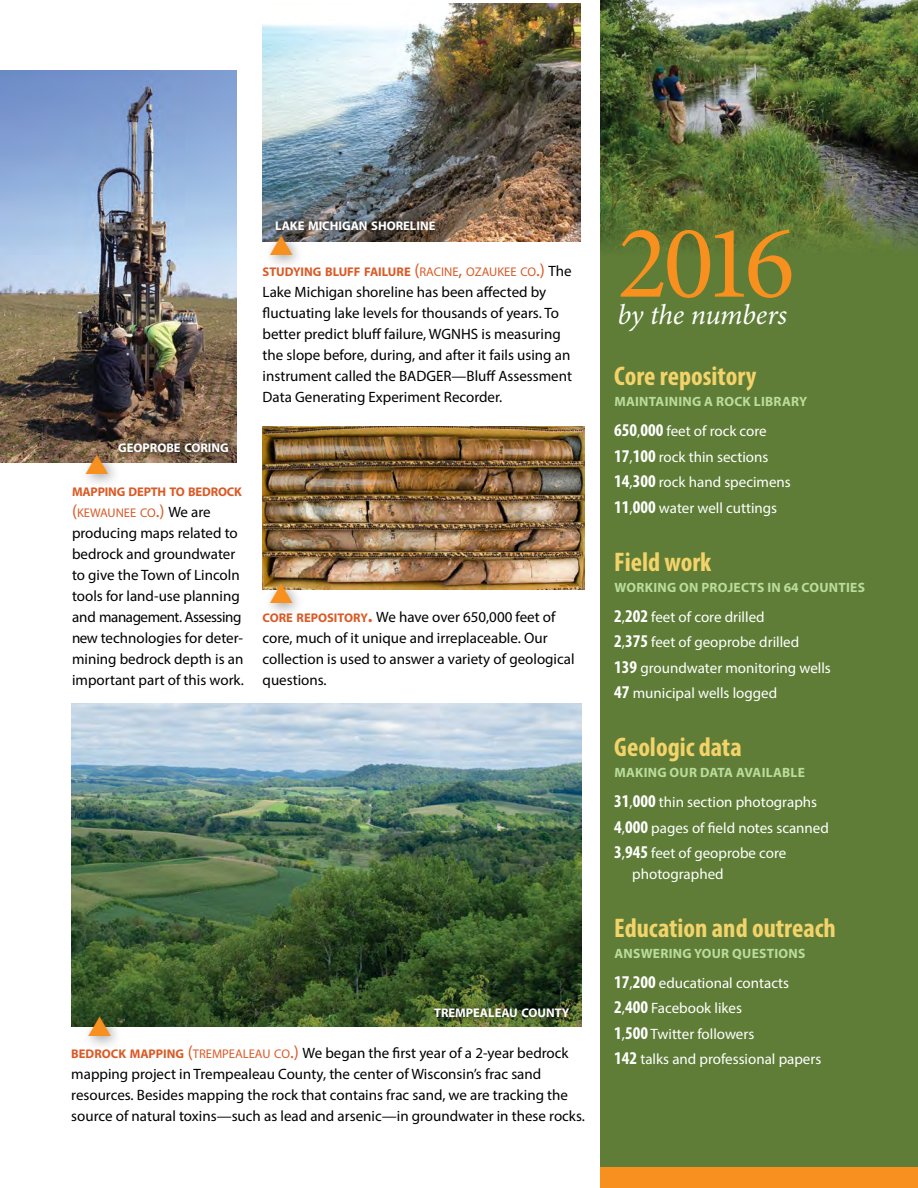
<style>
.page{position:relative;width:918px;height:1188px;background:#fff}
.page>*{position:absolute;margin:0;border:0;box-sizing:border-box;transform-origin:0 0}
.t1{font:105px "Minion Pro";color:#f7901e}
.heading{font:italic 28.5px "Minion Pro";letter-spacing:-.01em;color:#fff}
.By_the_numbers_headi{font:700 condensed 27px "Myriad Pro";color:#f3d36a}
.body_text{font:15px/21px "Myriad Pro";color:#000}
.bullet{font:15px/21px "Myriad Pro";color:#fff}
.By_the_numbers_subhe{font:700 13.5px "Myriad Pro";letter-spacing:.02em;color:#badc9c}
.body_text-2{font:700 12.6px/21px "Myriad Pro";letter-spacing:-.015em;color:#da5a26}
.t2{font:700 12.6px "Myriad Pro";color:#fff}
.s1{font-weight:400;font-size:18px}
.s2{font-weight:400}
.s3{font-weight:400;font-size:15px;color:#000}
.s4{font-weight:700;font-size:12.6px;color:#da5a26}
.s5{font-weight:700;font-size:18px;color:#da5a26}
.s6{font-size:18px;color:#da5a26}
.s7{font-size:12.6px;color:#da5a26}
.s8{font-weight:700;font-stretch:condensed;font-size:18px}
</style>
<div class="page">
<img style="left:600px;top:0;width:318px;height:210px">
<div style="left:600px;top:210px;width:318px;height:968px;background:#5f7d37"></div>
<img style="left:71px;top:704px;width:511px;height:323px">
<div style="left:427px;top:1000px;width:149px;height:25px;background:#000;opacity:.75"></div>
<div style="left:82px;top:1010px;width:42px;height:40px;background:#000;opacity:.4"></div>
<img style="left:263px;top:3px;width:318px;height:239px">
<div style="left:268px;top:213px;width:175px;height:25px;background:#000;opacity:.75"></div>
<img style="left:0;top:71px;width:237px;height:391px">
<div style="left:79px;top:447px;width:43px;height:41px;background:#000;opacity:.4"></div>
<div style="left:263px;top:229px;width:42px;height:41px;background:#000;opacity:.4"></div>
<div style="left:111px;top:435px;width:125px;height:25px;background:#000;opacity:.75"></div>
<img style="left:263px;top:427px;width:322px;height:162px">
<div style="left:600px;top:1167px;width:318px;height:21px;background:#f7901e"></div>
<div style="left:263px;top:576px;width:42px;height:41px;background:#000;opacity:.4"></div>
<svg style="left:88px;top:1016px;width:23px;height:20px"></svg>
<svg style="left:86px;top:454px;width:22px;height:20px"></svg>
<svg style="left:270px;top:236px;width:23px;height:19px"></svg>
<svg style="left:270px;top:583px;width:23px;height:20px"></svg>
<p class="t2" style="left:275px;top:217px;width:162px">LAKE MICHIGAN SHORELINE</p>
<p class="t2" style="left:118px;top:440px;width:112px">GEOPROBE CORING</p>
<p class="body_text-2" style="left:72px;top:481px;width:171px">MAPPING DEPTH TO BEDROCK <span class="s1">(</span><span class="s2">KEWAUNEE CO</span><span class="s1">.)</span> <span class="s3">We are</span></p>
<p class="body_text" style="left:72px;top:523px;width:173px">producing maps related to bedrock and groundwater to give the Town of Lincoln tools for land-use planning and management. Assessing new technologies for deter&shy;mining bedrock depth is an important part of this work.</p>
<p class="body_text-2" style="left:263px;top:261px;width:311px">STUDYING BLUFF FAILURE <span class="s1">(</span><span class="s2">RACINE</span><span class="s1">,</span> <span class="s2">OZAUKEE CO</span><span class="s1">.)</span> <span class="s3">The</span></p>
<p class="body_text" style="left:263px;top:282px;width:311px">Lake Michigan shoreline has been affected by fluctuating lake levels for thousands of years. To better predict bluff failure, WGNHS is measuring the slope before, during, and after it fails using an instrument called the BADGER—Bluff Assessment Data Generating Experiment Recorder.</p>
<p class="body_text" style="left:263px;top:606px;width:313px"><span class="s4">CORE REPOSITORY</span><span class="s5">.</span> We have over 650,000 feet of core, much of it unique and irreplaceable. Our collection is used to answer a variety of geological questions.</p>
<p class="t2" style="left:434px;top:1005px;width:137px">TREMPEALEAU COUNTY</p>
<p class="body_text" style="left:71px;top:1042px;width:515px"><span class="s4">BEDROCK MAPPING</span> <span class="s6">(</span><span class="s7">TREMPEALEAU CO</span><span class="s6">.)</span> We began the first year of a 2-year bedrock mapping project in Trempealeau County, the center of Wisconsin’s frac sand resources. Besides mapping the rock that contains frac sand, we are tracking the source of natural toxins—such as lead and arsenic—in groundwater in these rocks.</p>
<p class="t1" style="left:617px;top:193px;width:179px">2016</p>
<p class="heading" style="left:617px;top:296px;width:171px">by the numbers</p>
<p class="By_the_numbers_headi" style="left:614px;top:359px;width:144px">Core repository</p>
<p class="By_the_numbers_subhe" style="left:614px;top:393px;width:194px">MAINTAINING A ROCK LIBRARY</p>
<p class="bullet" style="left:614px;top:421px;width:154px"><span class="s8">650</span>,<span class="s8">000</span> feet of rock core</p>
<p class="bullet" style="left:614px;top:446px;width:156px"><span class="s8">17</span>,<span class="s8">100</span> rock thin sections</p>
<p class="bullet" style="left:614px;top:472px;width:178px"><span class="s8">14</span>,<span class="s8">300</span> rock hand specimens</p>
<p class="bullet" style="left:614px;top:497px;width:164px"><span class="s8">11</span>,<span class="s8">000</span> water well cuttings</p>
<p class="By_the_numbers_headi" style="left:614px;top:545px;width:99px">Field work</p>
<p class="By_the_numbers_subhe" style="left:614px;top:578px;width:252px">WORKING ON PROJECTS IN 64 COUNTIES</p>
<p class="bullet" style="left:614px;top:606px;width:152px"><span class="s8">2</span>,<span class="s8">202</span> feet of core drilled</p>
<p class="bullet" style="left:614px;top:631px;width:186px"><span class="s8">2</span>,<span class="s8">375</span> feet of geoprobe drilled</p>
<p class="bullet" style="left:614px;top:657px;width:218px"><span class="s8">139</span> groundwater monitoring wells</p>
<p class="bullet" style="left:614px;top:682px;width:164px"><span class="s8">47</span> municipal wells logged</p>
<p class="By_the_numbers_headi" style="left:614px;top:730px;width:129px">Geologic data</p>
<p class="By_the_numbers_subhe" style="left:614px;top:764px;width:192px">MAKING OUR DATA AVAILABLE</p>
<p class="bullet" style="left:614px;top:791px;width:204px"><span class="s8">31</span>,<span class="s8">000</span> thin section photographs</p>
<p class="bullet" style="left:614px;top:817px;width:216px"><span class="s8">4</span>,<span class="s8">000</span> pages of field notes scanned</p>
<p class="bullet" style="left:632px;top:842px;width:156px;text-indent:-18px"><span class="s8">3</span>,<span class="s8">945</span> feet of geoprobe core photographed</p>
<p class="By_the_numbers_headi" style="left:614px;top:911px;width:223px">Education and outreach</p>
<p class="By_the_numbers_subhe" style="left:614px;top:945px;width:192px">ANSWERING YOUR QUESTIONS</p>
<p class="bullet" style="left:614px;top:972px;width:176px"><span class="s8">17</span>,<span class="s8">200</span> educational contacts</p>
<p class="bullet" style="left:614px;top:998px;width:129px"><span class="s8">2</span>,<span class="s8">400</span> Facebook likes</p>
<p class="bullet" style="left:614px;top:1023px;width:142px"><span class="s8">1</span>,<span class="s8">500</span> Twitter followers</p>
<p class="bullet" style="left:614px;top:1049px;width:209px"><span class="s8">142</span> talks and professional papers</p>
</div>
